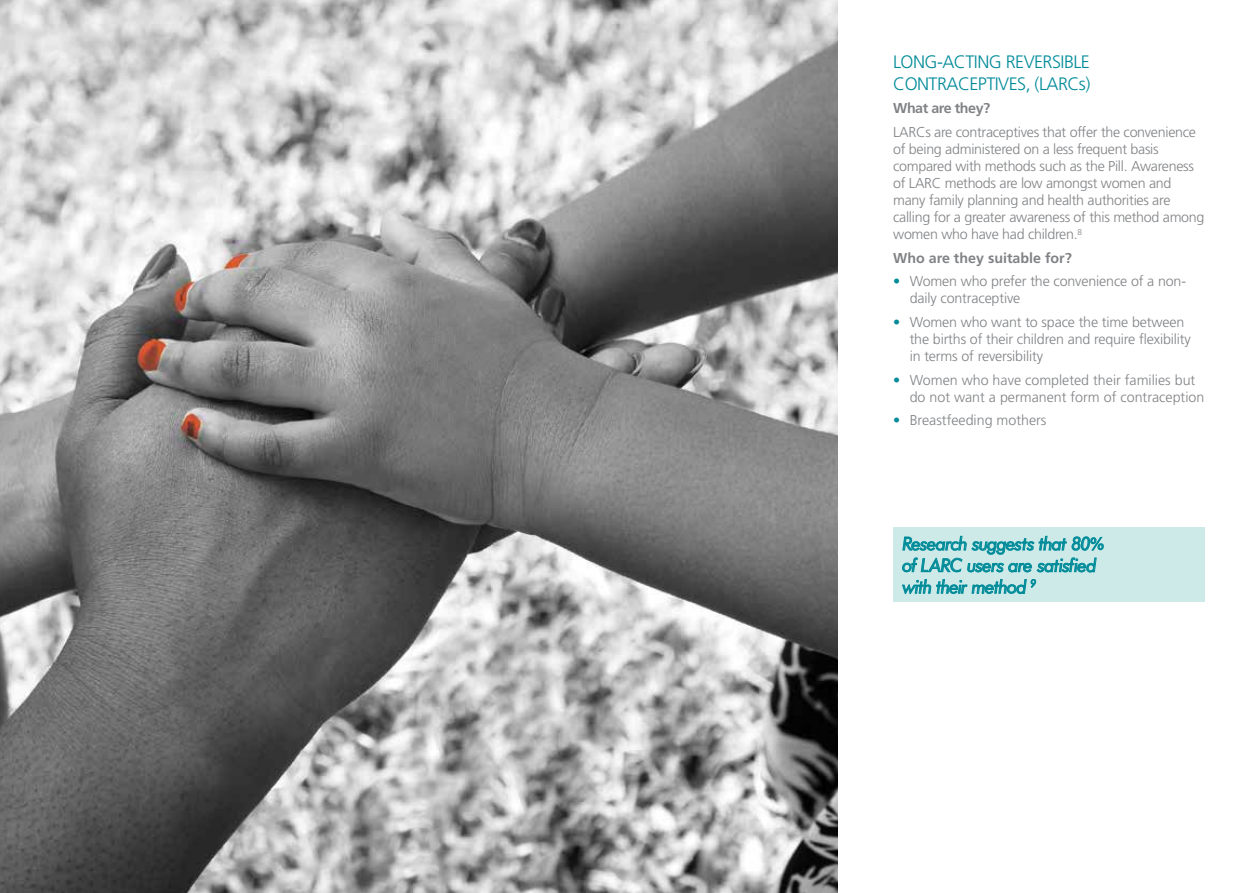
<style>
.page{position:relative;width:1259px;height:893px;background:#fff}
.page>*{position:absolute;margin:0;border:0;box-sizing:border-box;transform-origin:0 0}
.t1{font:italic 18px/21.6px "Gillette";color:#008b99}
.t2{font:300 18px/21.6px "Frutiger";letter-spacing:-.03em;color:#008b99;text-align:right}
.t3{font:300 14.25px/17.1px "Frutiger";letter-spacing:-.02em;color:#808285}
.t4{font:300 14.25px/17.1px "Frutiger";color:#808285}
.t5{font:700 14.25px "Frutiger";color:#808285}
.t6{font:700 14.25px "Frutiger";letter-spacing:-.03em;color:#808285}
.s1{color:#008b99}
</style>
<div class="page">
<img style="left:0;top:0;width:838px;height:893px">
<div style="left:893px;top:528px;width:312px;height:74px;background:#cdeae9"></div>
<svg style="left:902px;top:536px;width:201px;height:36px"></svg>
<svg style="left:902px;top:579px;width:133px;height:15px"></svg>
<p class="t2" style="left:893px;top:51px;width:199px">ng reversible<br>c ontrac eptives, (LARCs)</p>
<p class="t6" style="left:893px;top:100px;width:99px">What are they?</p>
<p class="t3" style="left:893px;top:123px;width:313px">LARCs are contraceptives that offer the convenience of being administered on a less frequent basis compared with methods such as the Pill. Awareness of LARC methods are low amongst women and many family planning and health authorities are calling for a greater awareness of this method among women who have had children.<sup>8</sup></p>
<p class="t5" style="left:893px;top:249px;width:180px">Who are they suitable for?</p>
<p class="t3" style="left:909px;top:273px;width:278px;text-indent:-17px"><span class="s1">•</span> Women who prefer the convenience of a non&shy;daily contraceptive</p>
<p class="t3" style="left:909px;top:314px;width:283px;text-indent:-17px"><span class="s1">•</span> Women who want to space the time between the births of their children and require flexibility in terms of reversibility</p>
<p class="t4" style="left:909px;top:371px;width:296px;text-indent:-17px"><span class="s1">•</span> Women who have completed their families but do not want a permanent form of contraception</p>
<p class="t4" style="left:893px;top:412px;width:155px"><span class="s1">•</span> Breastfeeding mothers</p>
<p class="t2" style="left:893px;top:51px;width:59px">Long-acti</p>
<p class="t1" style="left:901px;top:533px;width:203px">Research suggests that 80% of LARC</p>
<p class="t1" style="left:901px;top:555px;width:196px;text-indent:65px">users are satisfied with their method <sup>9</sup></p>
</div>
